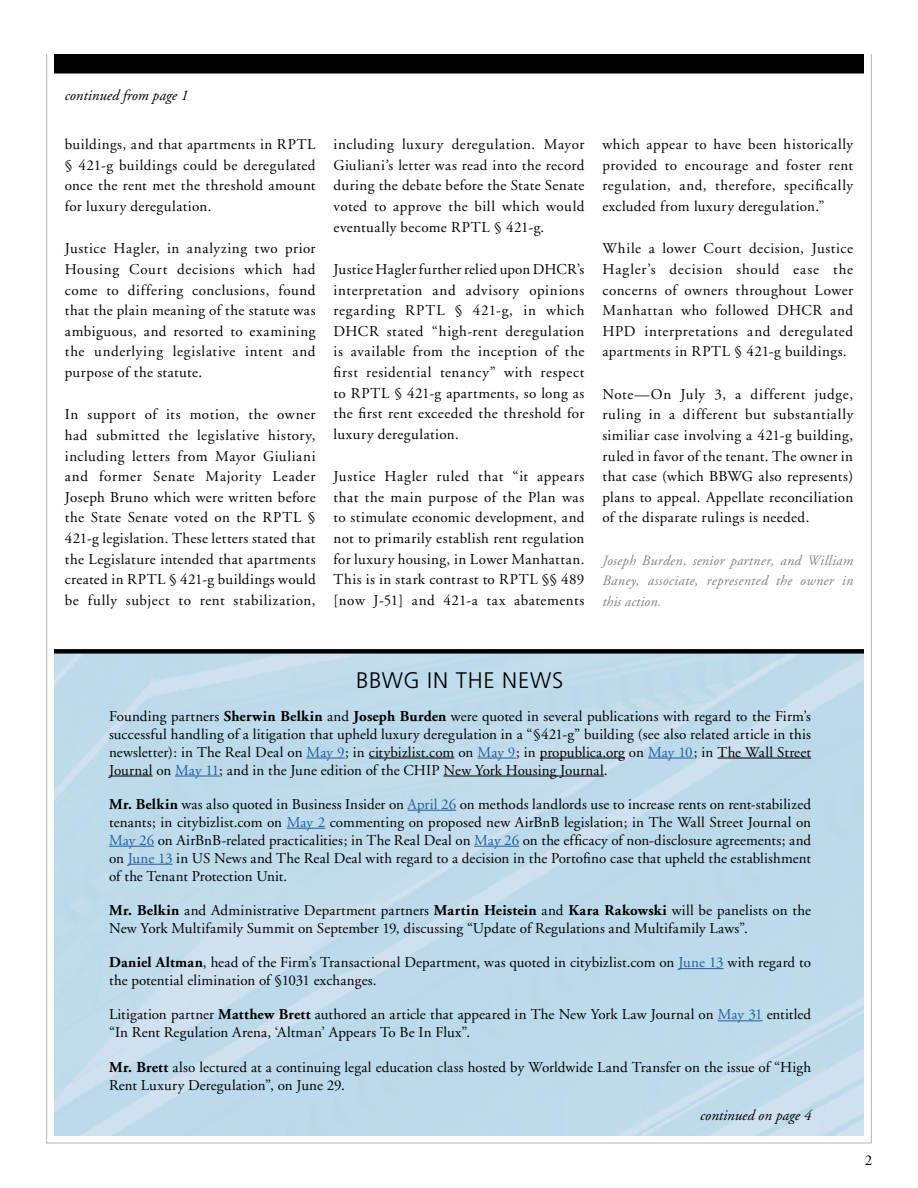
<style>
.page{position:relative;width:918px;height:1188px;background:#fff}
.page>*{position:absolute;margin:0;border:0;box-sizing:border-box;transform-origin:0 0}
.t1{font:300 22.5px "Frutiger";letter-spacing:.03em;color:#000}
.t2{font:15px/20.7px "Adobe Garamond";letter-spacing:.015em;color:#000;text-align:justify}
.t3{font:italic 15px "Adobe Garamond";color:#000}
.t4{font:italic 14.25px/20.5px "Adobe Garamond";letter-spacing:.025em;color:#808285;text-align:justify}
.s1{font-weight:700}
.s2{color:#215e9e}
</style>
<div class="page">
<div style="left:54px;top:54px;width:810px;height:20px;background:#000"></div>
<img style="left:54px;top:654px;width:810px;height:481px">
<div style="left:54px;top:649px;width:810px;height:5px;background:#000"></div>
<hr style="left:307px;top:758px;width:38px;height:1px;background:#215e9e">
<hr style="left:369px;top:758px;width:85px;height:1px;background:#000">
<hr style="left:478px;top:758px;width:38px;height:1px;background:#215e9e">
<hr style="left:540px;top:758px;width:85px;height:1px;background:#000">
<hr style="left:648px;top:758px;width:46px;height:1px;background:#215e9e">
<hr style="left:717px;top:758px;width:94px;height:1px;background:#000">
<hr style="left:109px;top:776px;width:44px;height:1px;background:#000">
<hr style="left:175px;top:776px;width:44px;height:1px;background:#215e9e">
<hr style="left:443px;top:776px;width:161px;height:1px;background:#000">
<hr style="left:408px;top:810px;width:48px;height:1px;background:#215e9e">
<hr style="left:287px;top:828px;width:38px;height:1px;background:#215e9e">
<hr style="left:109px;top:846px;width:45px;height:1px;background:#215e9e">
<hr style="left:474px;top:846px;width:45px;height:1px;background:#215e9e">
<hr style="left:128px;top:864px;width:45px;height:1px;background:#215e9e">
<hr style="left:679px;top:968px;width:45px;height:1px;background:#215e9e">
<hr style="left:718px;top:1020px;width:44px;height:1px;background:#215e9e">
<p class="t3" style="left:65px;top:87px;width:125px">continued from page 1</p>
<p class="t2" style="left:65px;top:134px;width:252px">buildings, and that apartments in RPTL § 421-g buildings could be deregulated once the rent met the threshold amount for luxury deregulation.</p>
<p class="t2" style="left:65px;top:239px;width:252px">Justice Hagler, in analyzing two prior Housing Court decisions which had come to differing conclusions, found that the plain meaning of the statute was ambiguous, and resorted to examining the underlying legislative intent and purpose of the statute.</p>
<p class="t2" style="left:65px;top:405px;width:252px">In support of its motion, the owner had submitted the legislative history, including letters from Mayor Giuliani and former Senate Majority Leader Joseph Bruno which were written before the State Senate voted on the RPTL § 421-g legislation. These letters stated that the Legislature intended that apartments created in RPTL § 421-g buildings would be fully subject to rent stabilization,</p>
<p class="t2" style="left:334px;top:134px;width:252px">including luxury deregulation. Mayor Giuliani’s letter was read into the record during the debate before the State Senate voted to approve the bill which would eventually become RPTL § 421-g.</p>
<p class="t2" style="left:334px;top:259px;width:252px">Justice Hagler further relied upon DHCR’s interpretation and advisory opinions regarding RPTL § 421-g, in which DHCR stated “high-rent deregulation is available from the inception of the first residential tenancy” with respect to RPTL § 421-g apartments, so long as the first rent exceeded the threshold for luxury deregulation.</p>
<p class="t2" style="left:334px;top:466px;width:252px">Justice Hagler ruled that “it appears that the main purpose of the Plan was to stimulate economic development, and not to primarily establish rent regulation for luxury housing, in Lower Manhattan.<br>This is in stark contrast to RPTL §§ 489 [now J-51] and 421-a tax abatements</p>
<p class="t2" style="left:602px;top:134px;width:252px">which appear to have been historically provided to encourage and foster rent regulation, and, therefore, specifically excluded from luxury deregulation.”</p>
<p class="t2" style="left:602px;top:239px;width:252px">While a lower Court decision, Justice Hagler’s decision should ease the concerns of owners throughout Lower Manhattan who followed DHCR and HPD interpretations and deregulated apartments in RPTL § 421-g buildings.</p>
<p class="t2" style="left:602px;top:384px;width:252px">Note—On July 3, a different judge, ruling in a different but substantially similiar case involving a 421-g building, ruled in favor of the tenant. The owner in that case (which BBWG also represents) plans to appeal. Appellate reconciliation of the disparate rulings is needed.</p>
<p class="t4" style="left:602px;top:550px;width:252px">Joseph Burden, senior partner, and William Baney, associate, represented the owner in this action.</p>
<h1 class="t1" style="left:356px;top:668px;width:209px">BBWG IN THE NEWS</h1>
<p class="t2" style="left:109px;top:707px;width:704px;line-height:18px">Founding partners <span class="s1">Sherwin Belkin</span> and <span class="s1">Joseph Burden</span> were quoted in several publications with regard to the Firm’s successful handling of a litigation that upheld luxury deregulation in a “§421-g” building (see also related article in this newsletter): in The Real Deal on <span class="s2">May 9</span>; in citybizlist.com on <span class="s2">May 9</span>; in propublica.org on <span class="s2">May 10</span>; in The Wall Street Journal on <span class="s2">May 11</span>; and in the June edition of the CHIP New York Housing Journal.</p>
<p class="t2" style="left:109px;top:795px;width:704px;line-height:18px"><span class="s1">Mr. Belkin</span> was also quoted in Business Insider on <span class="s2">April 26</span> on methods landlords use to increase rents on rent-stabilized tenants; in citybizlist.com on <span class="s2">May 2</span> commenting on proposed new AirBnB legislation; in The Wall Street Journal on <span class="s2">May 26</span> on AirBnB-related practicalities; in The Real Deal on <span class="s2">May 26</span> on the efficacy of non-disclosure agreements; and on <span class="s2">June 13</span> in US News and The Real Deal with regard to a decision in the Portofino case that upheld the establishment of the Tenant Protection Unit.</p>
<p class="t2" style="left:109px;top:902px;width:704px;line-height:18px"><span class="s1">Mr. Belkin</span> and Administrative Department partners <span class="s1">Martin Heistein</span> and <span class="s1">Kara Rakowski</span> will be panelists on the<br>New York Multifamily Summit on September 19, discussing “Update of Regulations and Multifamily Laws”.</p>
<p class="t2" style="left:109px;top:954px;width:703px;line-height:18px"><span class="s1">Daniel Altman</span>, head of the Firm’s Transactional Department, was quoted in citybizlist.com on <span class="s2">June 13</span> with regard to the potential elimination of §1031 exchanges.</p>
<p class="t2" style="left:109px;top:1006px;width:704px;line-height:18px">Litigation partner <span class="s1">Matthew Brett</span> authored an article that appeared in The New York Law Journal on <span class="s2">May 31</span> entitled “In Rent Regulation Arena, ‘Altman’ Appears To Be In Flux”.</p>
<p class="t2" style="left:109px;top:1058px;width:704px;line-height:18px"><span class="s1">Mr. Brett</span> also lectured at a continuing legal education class hosted by Worldwide Land Transfer on the issue of “High<br>Rent Luxury Deregulation”, on June 29.</p>
<p class="t3" style="left:700px;top:1107px;width:113px">continued on page 4</p>
<p class="t2" style="left:865px;top:1150px;width:9px">2</p>
</div>
